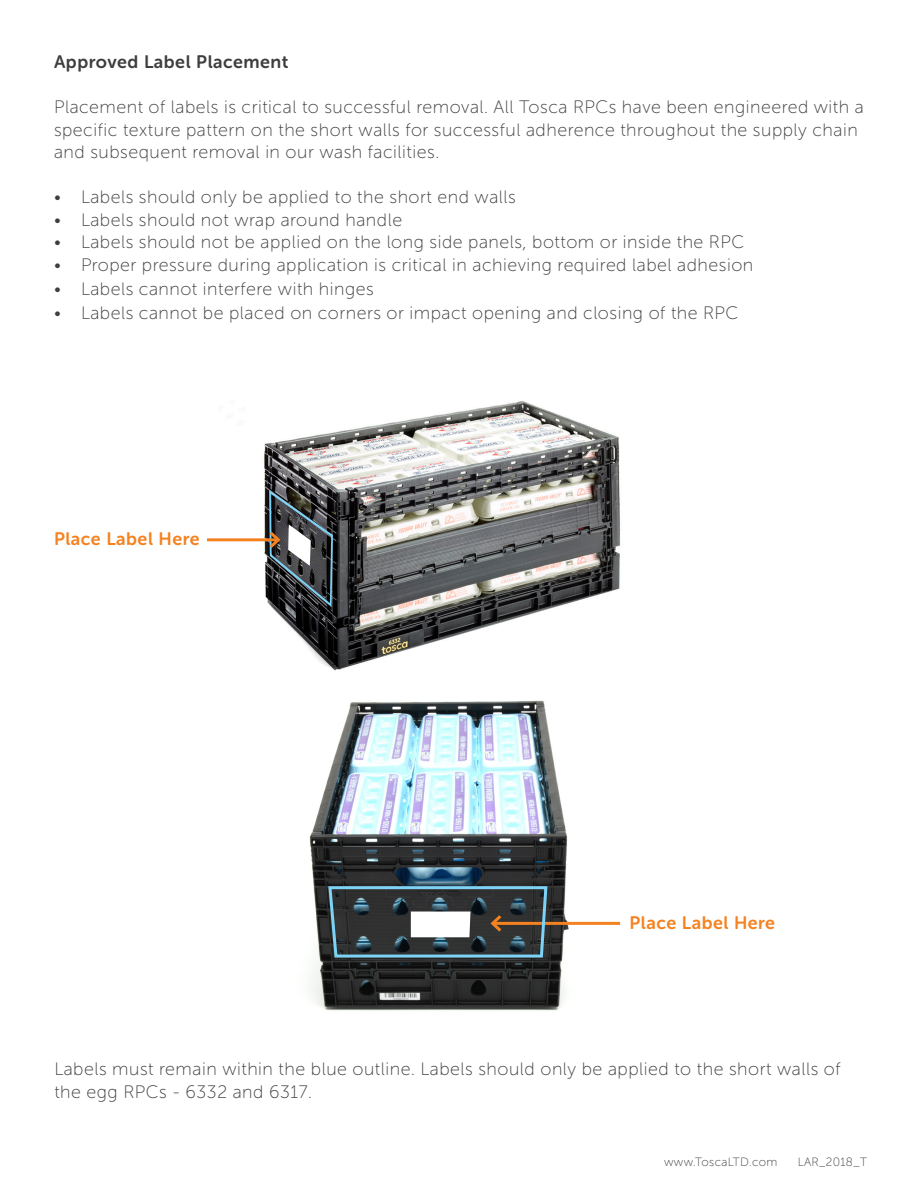
<style>
.page{position:relative;width:918px;height:1188px;background:#fff}
.page>*{position:absolute;margin:0;border:0;box-sizing:border-box;transform-origin:0 0}
.t1{font:18px/22.5px "Museo Sans Rounded 100";letter-spacing:.03em;color:#3e3e3f}
.t2{font:18px "Museo Sans Rounded 700";letter-spacing:.03em;color:#f58220}
.t3{font:18px "Museo Sans Rounded 700";letter-spacing:.03em;color:#3e3e3f}
.t4{font:12px "Museo Sans Rounded 100";letter-spacing:.03em;color:#3e3e3f}
</style>
<div class="page">
<img style="left:218px;top:401px;width:403px;height:270px">
<img style="left:309px;top:700px;width:303px;height:311px">
<hr style="left:493px;top:922px;width:127px;height:3px;background:#f58220">
<svg style="left:327px;top:884px;width:222px;height:75px"></svg>
<hr style="left:207px;top:538px;width:71px;height:3px;background:#f58220">
<svg style="left:266px;top:486px;width:68px;height:123px"></svg>
<p class="t3" style="left:54px;top:51px;width:236px">Approved Label Placement</p>
<p class="t1" style="left:54px;top:96px;width:811px">Placement of labels is critical to successful removal. All Tosca RPCs have been engineered with a specific texture pattern on the short walls for successful adherence throughout the supply chain and subsequent removal in our wash facilities.</p>
<p class="t1" style="left:54px;top:186px;width:463px">• Labels should only be applied to the short end walls</p>
<p class="t1" style="left:54px;top:209px;width:350px">• Labels should not wrap around handle</p>
<p class="t1" style="left:54px;top:231px;width:692px">• Labels should not be applied on the long side panels, bottom or inside the RPC</p>
<p class="t1" style="left:54px;top:254px;width:701px">• Proper pressure during application is critical in achieving required label adhesion</p>
<p class="t1" style="left:54px;top:278px;width:321px">• Labels cannot interfere with hinges</p>
<p class="t1" style="left:54px;top:302px;width:686px">• Labels cannot be placed on corners or impact opening and closing of the RPC</p>
<p class="t2" style="left:54px;top:529px;width:147px">Place Label Here</p>
<p class="t2" style="left:629px;top:912px;width:147px">Place Label Here</p>
<p class="t1" style="left:54px;top:1058px;width:788px">Labels must remain within the blue outline. Labels should only be applied to the short walls of the egg RPCs - 6332 and 6317.</p>
<p class="t4" style="left:664px;top:1155px;width:115px">www.ToscaLTD.com</p>
<p class="t4" style="left:798px;top:1155px;width:71px">LAR_2018_T</p>
</div>
